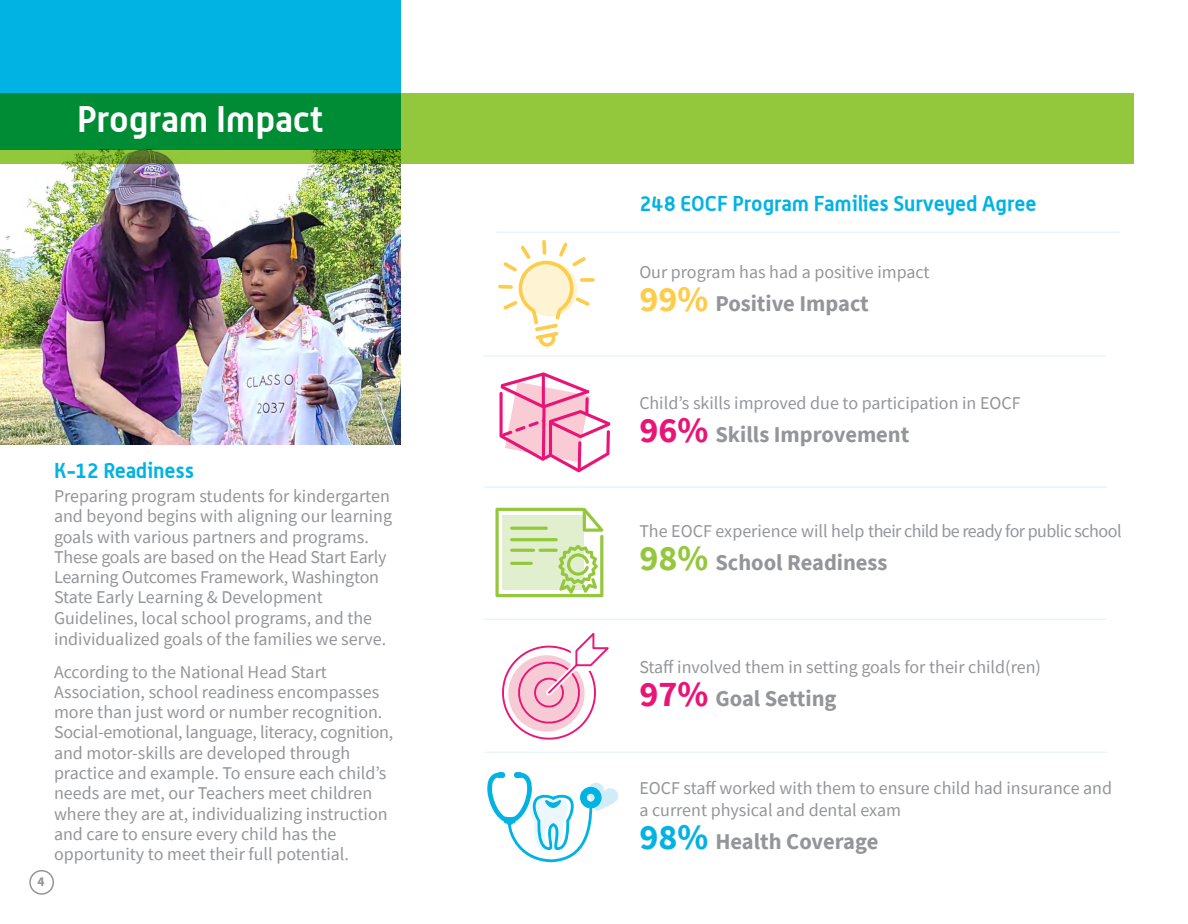
<style>
.page{position:relative;width:1188px;height:924px;background:#fff}
.page>*{position:absolute;margin:0;border:0;box-sizing:border-box;transform-origin:0 0}
.t1{font:700 36px "Alwyn";color:#fff}
.t2{font:700 22.5px "Source Sans Pro";color:#939598}
.t3{font:700 21px "Alwyn";color:#00b3e3}
.t4{font:18px/20.2px "Source Sans Pro";color:#939598}
.t5{font:18px "Source Sans Pro";letter-spacing:-.03em;color:#939598}
.t6{font:700 13.5px "Source Sans Pro";color:#939598}
.s1{font-size:36px;color:#fecc4b}
.s2{font-size:36px;color:#e91476}
.s3{font-size:36px;color:#94c83c}
.s4{font-size:36px;color:#00b3e3}
</style>
<div class="page">
<hr style="left:483px;top:355px;width:623px;height:1px;background:#e7f5fb">
<hr style="left:484px;top:486px;width:623px;height:1px;background:#e7f5fb">
<hr style="left:483px;top:618px;width:623px;height:2px;background:#e7f5fb">
<hr style="left:484px;top:751px;width:623px;height:2px;background:#e7f5fb">
<img style="left:0;top:163px;width:400px;height:281px">
<div style="left:0;top:92px;width:1134px;height:71px;background:#94c83c"></div>
<svg style="left:0;top:0;width:401px;height:149px;background:#00a4a1"></svg>
<svg style="left:498px;top:285px;width:15px;height:4px"></svg>
<svg style="left:580px;top:278px;width:15px;height:4px"></svg>
<svg style="left:503px;top:240px;width:87px;height:106px"></svg>
<svg style="left:500px;top:372px;width:110px;height:100px"></svg>
<svg style="left:502px;top:633px;width:107px;height:107px"></svg>
<svg style="left:495px;top:507px;width:108px;height:90px"></svg>
<hr style="left:496px;top:231px;width:624px;height:2px;background:#e7f5fb">
<div style="left:29px;top:869px;width:25px;height:25px;border:2px solid #939598;border-radius:50%"></div>
<svg style="left:487px;top:772px;width:131px;height:91px"></svg>
<h1 class="t1" style="left:77px;top:104px;width:248px">Program Impact</h1>
<p class="t6" style="left:38px;top:875px;width:9px">4</p>
<p class="t3" style="left:54px;top:461px;width:142px">K-12 Readiness</p>
<p class="t4" style="left:54px;top:487px;width:340px">Preparing program students for kindergarten and beyond begins with aligning our learning goals with various partners and programs.<br>These goals are based on the Head Start Early Learning Outcomes Framework, Washington State Early Learning &amp; Development Guidelines, local school programs, and the individualized goals of the families we serve.</p>
<p class="t4" style="left:54px;top:663px;width:341px">According to the National Head Start Association, school readiness encompasses more than just word or number recognition.<br>Social-emotional, language, literacy, cognition, and motor-skills are developed through practice and example. To ensure each child’s needs are met, our Teachers meet children where they are at, individualizing instruction and care to ensure every child has the opportunity to meet their full potential.</p>
<p class="t3" style="left:639px;top:194px;width:399px">248 EOCF Program Families Surveyed Agree</p>
<p class="t4" style="left:639px;top:264px;width:292px">Our program has had a positive impact</p>
<p class="t2" style="left:639px;top:294px;width:231px"><span class="s1">99%</span> Positive Impact</p>
<p class="t4" style="left:639px;top:394px;width:383px">Child’s skills improved due to participation in EOCF</p>
<p class="t2" style="left:639px;top:425px;width:272px"><span class="s2">96%</span> Skills Improvement</p>
<p class="t5" style="left:639px;top:524px;width:484px">The EOCF experience will help their child be ready for public school</p>
<p class="t2" style="left:639px;top:553px;width:250px"><span class="s3">98%</span> School Readiness</p>
<p class="t4" style="left:639px;top:656px;width:403px">Sta昀昀 involved them in setting goals for their child(ren)</p>
<p class="t2" style="left:639px;top:689px;width:199px"><span class="s2">97%</span> Goal Setting</p>
<p class="t4" style="left:639px;top:777px;width:474px;line-height:21.6px">EOCF sta昀昀 worked with them to ensure child had insurance and a current physical and dental exam</p>
<p class="t2" style="left:639px;top:831px;width:240px"><span class="s4">98%</span> Health Coverage</p>
</div>
